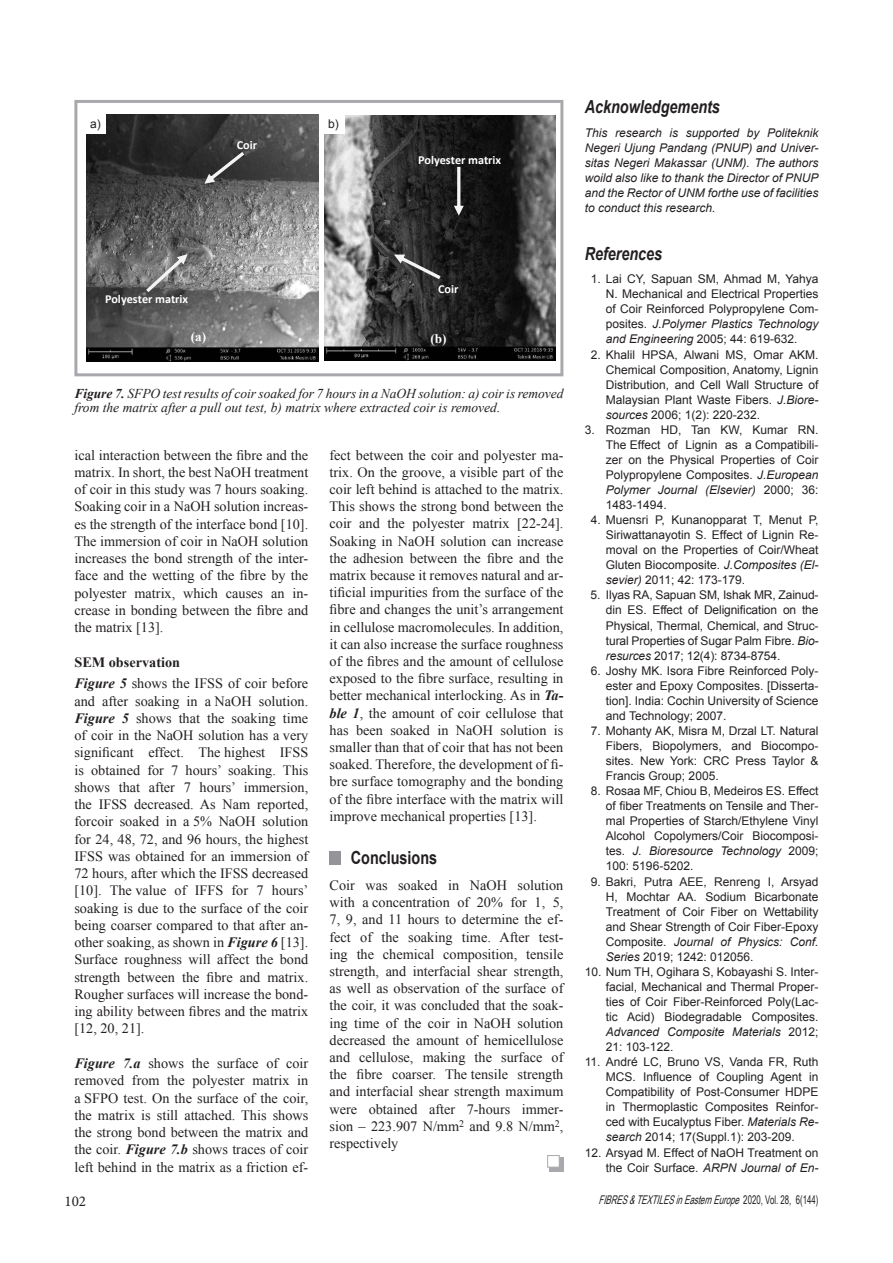
<style>
.page{position:relative;width:893px;height:1263px;background:#fff}
.page>*{position:absolute;margin:0;border:0;box-sizing:border-box;transform-origin:0 0}
.naglowek_1_kursyw_A{font:italic 700 18px "Arial";color:#231f20;scale:.8 1}
.naglowek_1{font:700 18px "Arial";color:#231f20;scale:.8 1}
.t1{font:15px "Minion Pro";color:#231f20}
.tekst{font:14.25px/17.2px "Times New Roman";color:#231f20;text-align:justify}
.naglowek_2_polgruby{font:700 14.25px "Times New Roman";color:#231f20}
.podpis_foto_figure{font:italic 13.5px/13.5px "Times New Roman";letter-spacing:-.005em;color:#231f20}
.t2{font:italic 13.2px/15.1px "Times New Roman";color:#000;text-align:center}
.t3{font:700 13.2px "Times New Roman";color:#fff}
.t4{font:700 12.15px "Calibri";color:#fff}
.references{font:12px/15px "Arial";color:#231f20;text-align:justify}
.tekst_acknowledgeme{font:italic 12px/15px "Arial";color:#231f20;text-align:justify}
.t5{font:italic 12px "Arial Narrow";color:#231f20;scale:.8 1}
.tabela_tekst{font:12px "Arial";color:#231f20}
.s1{font-weight:700}
.s2{font-weight:700;font-style:italic}
.s3{font-style:italic}
.s4{font-style:normal}
</style>
<div class="page">
<div style="left:330px;top:851px;width:11px;height:13px;background:#939598"></div>
<div style="left:549px;top:1157px;width:14px;height:14px;background:#a8a9ad"></div>
<div style="left:547px;top:1155px;width:13px;height:12px;background:#fff;border:1px solid #a8a9ad"></div>
<img style="left:324px;top:115px;width:231px;height:246px">
<svg style="left:394px;top:255px;width:47px;height:24px"></svg>
<svg style="left:454px;top:167px;width:10px;height:49px"></svg>
<img style="left:86px;top:114px;width:232px;height:248px">
<svg style="left:204px;top:152px;width:40px;height:32px"></svg>
<svg style="left:146px;top:254px;width:42px;height:38px;background:#868686"></svg>
<div style="left:74px;top:100px;width:489px;height:276px;border:3px solid #a8a9ad"></div>
<div style="left:323px;top:112px;width:21px;height:22px;background:#fff"></div>
<div style="left:85px;top:112px;width:21px;height:22px;background:#fff"></div>
<p class="tabela_tekst" style="left:90px;top:116px;width:12px">a)</p>
<p class="tabela_tekst" style="left:328px;top:116px;width:12px">b)</p>
<p class="t4" style="left:237px;top:136px;width:22px">Coir</p>
<p class="t4" style="left:105px;top:291px;width:85px">Polyester matrix</p>
<p class="t3" style="left:191px;top:327px;width:17px">(a)</p>
<p class="t4" style="left:418px;top:152px;width:85px">Polyester matrix</p>
<p class="t4" style="left:438px;top:281px;width:22px">Coir</p>
<p class="t3" style="left:430px;top:329px;width:18px">(b)</p>
<p class="t2" style="left:211px;top:380px;width:240px">removed from the matrix after a pull out test. (b) matrix where extracted coir is removed</p>
<p class="podpis_foto_figure" style="left:74px;top:387px;width:490px"><span class="s1">Figure 7.</span> SFPO test results of coir soaked for 7 hours in a NaOH solution: a) coir is removed from the matrix after a pull out test, b) matrix where extracted coir is removed.</p>
<p class="tekst" style="left:74px;top:446px;width:235px">ical interaction between the fibre and the matrix. In short, the best NaOH treatment of coir in this study was 7 hours soaking.<br>Soaking coir in a NaOH solution increas&shy;es the strength of the interface bond [10].<br>The immersion of coir in NaOH solution increases the bond strength of the inter&shy;face and the wetting of the fibre by the polyester matrix, which causes an in&shy;crease in bonding between the fibre and the matrix [13].</p>
<p class="naglowek_2_polgruby" style="left:74px;top:652px;width:107px">SEM observation</p>
<p class="tekst" style="left:74px;top:675px;width:235px"><span class="s2">Figure 5</span> shows the IFSS of coir before and after soaking in a NaOH solution.<br><span class="s2">Figure 5</span> shows that the soaking time of coir in the NaOH solution has a very significant effect. The highest IFSS is obtained for 7 hours’ soaking. This shows that after 7 hours’ immersion, the IFSS decreased. As Nam reported, forcoir soaked in a 5% NaOH solution for 24, 48, 72, and 96 hours, the highest IFSS was obtained for an immersion of 72 hours, after which the IFSS decreased [10]. The value of IFFS for 7 hours’ soaking is due to the surface of the coir being coarser compared to that after an&shy;other soaking, as shown in <span class="s2">Figure 6</span> [13].<br>Surface roughness will affect the bond strength between the fibre and matrix.<br>Rougher surfaces will increase the bond&shy;ing ability between fibres and the matrix [12, 20, 21].</p>
<p class="tekst" style="left:74px;top:1054px;width:235px"><span class="s2">Figure 7.a</span> shows the surface of coir removed from the polyester matrix in a SFPO test. On the surface of the coir, the matrix is still attached. This shows the strong bond between the matrix and the coir. <span class="s2">Figure 7.b</span> shows traces of coir left behind in the matrix as a friction ef-</p>
<p class="tekst" style="left:330px;top:446px;width:235px">fect between the coir and polyester ma&shy;trix. On the groove, a visible part of the coir left behind is attached to the matrix.<br>This shows the strong bond between the coir and the polyester matrix [22-24].<br>Soaking in NaOH solution can increase the adhesion between the fibre and the matrix because it removes natural and ar&shy;tificial impurities from the surface of the fibre and changes the unit’s arrangement in cellulose macromolecules. In addition, it can also increase the surface roughness of the fibres and the amount of cellulose exposed to the fibre surface, resulting in better mechanical interlocking. As in <span class="s2">Ta&shy;ble 1</span>, the amount of coir cellulose that has been soaked in NaOH solution is smaller than that of coir that has not been soaked. Therefore, the development of fi&shy;bre surface tomography and the bonding of the fibre interface with the matrix will improve mechanical properties [13].</p>
<p class="naglowek_1" style="left:351px;top:846px;width:110px">Conclusions</p>
<p class="tekst" style="left:330px;top:876px;width:235px">Coir was soaked in NaOH solution with a concentration of 20% for 1, 5, 7, 9, and 11 hours to determine the ef&shy;fect of the soaking time. After test&shy;ing the chemical composition, tensile strength, and interfacial shear strength, as well as observation of the surface of the coir, it was concluded that the soak&shy;ing time of the coir in NaOH solution decreased the amount of hemicellulose and cellulose, making the surface of the fibre coarser. The tensile strength and interfacial shear strength maximum were obtained after 7-hours immer&shy;sion – 223.907 N/mm<sup>2</sup> and 9.8 N/mm<sup>2</sup>, respectively</p>
<p class="naglowek_1_kursyw_A" style="left:585px;top:95px;width:171px">Acknowledgements</p>
<p class="tekst_acknowledgeme" style="left:585px;top:125px;width:235px">This research is supported by Politeknik Negeri Ujung Pandang (PNUP) and Univer&shy;sitas Negeri Makassar (UNM). The authors woild also like to thank the Director of PNUP and the Rector of UNM forthe use of facilities to conduct this research.</p>
<p class="naglowek_1_kursyw_A" style="left:585px;top:241px;width:99px">References</p>
<p class="references" style="left:606px;top:272px;width:214px;text-indent:-15px">1. Lai CY, Sapuan SM, Ahmad M, Yahya N. Mechanical and Electrical Properties of Coir Reinforced Polypropylene Com&shy;posites. <span class="s3">J.Polymer Plastics Technology and Engineering</span> 2005; 44: 619-632.</p>
<p class="references" style="left:606px;top:347px;width:214px;text-indent:-15px">2. Khalil HPSA, Alwani MS, Omar AKM.<br>Chemical Composition, Anatomy, Lignin Distribution, and Cell Wall Structure of Malaysian Plant Waste Fibers. <span class="s3">J.Biore&shy;sources</span> 2006; 1(2): 220-232.</p>
<p class="references" style="left:606px;top:422px;width:214px;text-indent:-21px">3. Rozman HD, Tan KW, Kumar RN.<br>The Effect of Lignin as a Compatibili&shy;zer on the Physical Properties of Coir Polypropylene Composites. <span class="s3">J.European Polymer Journal (Elsevier)</span> 2000; 36:<br>1483-1494.</p>
<p class="references" style="left:606px;top:513px;width:214px;text-indent:-15px">4. Muensri P, Kunanopparat T, Menut P, Siriwattanayotin S. Effect of Lignin Re&shy;moval on the Properties of Coir/Wheat Gluten Biocomposite. <span class="s3">J.Composites (El&shy;sevier)</span> 2011; 42: 173-179.</p>
<p class="references" style="left:606px;top:588px;width:214px;text-indent:-15px">5. Ilyas RA, Sapuan SM, Ishak MR, Zainud&shy;din ES. Effect of Delignification on the Physical, Thermal, Chemical, and Struc&shy;tural Properties of Sugar Palm Fibre. <span class="s3">Bio&shy;resurces</span> 2017; 12(4): 8734-8754.</p>
<p class="references" style="left:606px;top:663px;width:214px;text-indent:-15px">6. Joshy MK. Isora Fibre Reinforced Poly&shy;ester and Epoxy Composites. [Disserta&shy;tion]. India: Cochin University of Science and Technology; 2007.</p>
<p class="references" style="left:606px;top:723px;width:214px;text-indent:-15px">7. Mohanty AK, Misra M, Drzal LT. Natural Fibers, Biopolymers, and Biocompo&shy;sites. New York: CRC Press Taylor &amp; Francis Group; 2005.</p>
<p class="references" style="left:606px;top:783px;width:214px;text-indent:-15px">8. Rosaa MF, Chiou B, Medeiros ES. Effect of fiber Treatments on Tensile and Ther&shy;mal Properties of Starch/Ethylene Vinyl Alcohol Copolymers/Coir Biocomposi&shy;tes. <span class="s3">J. Bioresource Technology</span> 2009; 100: 5196-5202.</p>
<p class="references" style="left:606px;top:874px;width:214px;text-indent:-15px">9. Bakri, Putra AEE, Renreng I, Arsyad H, Mochtar AA. Sodium Bicarbonate Treatment of Coir Fiber on Wettability and Shear Strength of Coir Fiber-Epoxy Composite. <span class="s3">Journal of Physics: Conf.<br>Series</span> 2019; 1242: 012056.</p>
<p class="references" style="left:606px;top:964px;width:214px;text-indent:-21px">10. Num TH, Ogihara S, Kobayashi S. Inter&shy;facial, Mechanical and Thermal Proper&shy;ties of Coir Fiber-Reinforced Poly(Lac&shy;tic Acid) Biodegradable Composites.<br><span class="s3">Advanced Composite Materials</span> 2012; 21: 103-122.</p>
<p class="references" style="left:606px;top:1054px;width:214px;text-indent:-21px">11. André LC, Bruno VS, Vanda FR, Ruth MCS. Influence of Coupling Agent in Compatibility of Post-Consumer HDPE in Thermoplastic Composites Reinfor&shy;ced with Eucalyptus Fiber. <span class="s3">Materials Re&shy;search</span> 2014; 17(Suppl.1): 203-209.</p>
<p class="references" style="left:585px;top:1145px;width:235px;text-align:right">12. Arsyad M. Effect of NaOH Treatment on the Coir Surface. <span class="s3">ARPN Journal of En-</span></p>
<p class="t1" style="left:65px;top:1191px;width:23px">102</p>
<p class="t5" style="left:599px;top:1191px;width:276px">FIBRES&amp;TEXTILESinEasternEurope<span class="s4">2 0 2 0 , V o l . 2 8 , 6 ( 1 4 4 )</span></p>
</div>
